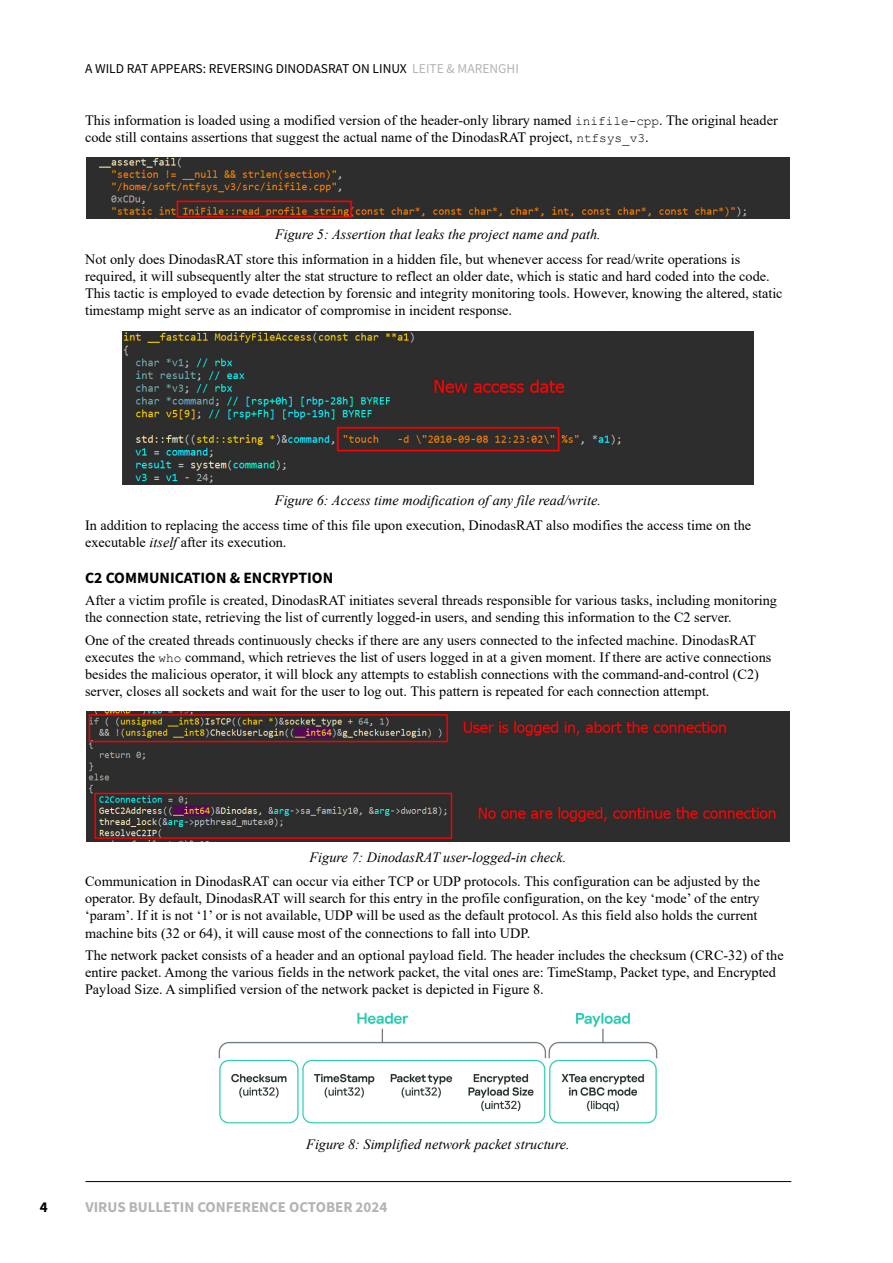
<style>
.page{position:relative;width:893px;height:1263px;background:#fff}
.page>*{position:absolute;margin:0;border:0;box-sizing:border-box;transform-origin:0 0}
.t1{font:700 15.75px "Source Sans Pro";color:#000}
.t2{font:700 15px "Source Sans Pro";color:#b1b3b4}
.t3{font:700 15px "Source Sans Pro";color:#000}
.t4{font:14.25px/17.1px "Times New Roman";color:#000}
.t5{font:italic 14.25px "Times New Roman";color:#000}
.t6{font:13.5px "Source Sans Pro";color:#000}
.s1{color:#b1b3b4}
.s2{font-family:"Courier New";font-size:12.75px}
.s3{font-style:italic}
</style>
<div class="page">
<hr style="left:85px;top:1181px;width:706px;height:1px;background:#000">
<img style="left:87px;top:157px;width:702px;height:62px">
<img style="left:122px;top:331px;width:632px;height:153px">
<img style="left:87px;top:712px;width:702px;height:129px">
<img style="left:218px;top:1012px;width:440px;height:112px">
<p class="t6" style="left:85px;top:60px;width:435px">A WILD RAT APPEARS: REVERSING DINODASRAT ON LINUX <span class="s1">LEITE &amp; MARENGHI</span></p>
<p class="t4" style="left:85px;top:111px;width:694px">This information is loaded using a modified version of the header-only library named <span class="s2">inifile-cpp</span>. The original header code still contains assertions that suggest the actual name of the DinodasRAT project, <span class="s2">ntfsys_v3</span>.</p>
<p class="t5" style="left:275px;top:225px;width:327px">Figure 5: Assertion that leaks the project name and path.</p>
<p class="t4" style="left:85px;top:250px;width:699px">Not only does DinodasRAT store this information in a hidden file, but whenever access for read/write operations is required, it will subsequently alter the stat structure to reflect an older date, which is static and hard coded into the code.<br>This tactic is employed to evade detection by forensic and integrity monitoring tools. However, knowing the altered, static timestamp might serve as an indicator of compromise in incident response.</p>
<p class="t5" style="left:275px;top:490px;width:327px">Figure 6: Access time modification of any file read/write.</p>
<p class="t4" style="left:85px;top:516px;width:668px">In addition to replacing the access time of this file upon execution, DinodasRAT also modifies the access time on the executable <span class="s3">itself</span> after its execution.</p>
<p class="t1" style="left:85px;top:567px;width:250px">C2 COMMUNICATION &amp; ENCRYPTION</p>
<p class="t4" style="left:85px;top:591px;width:693px">After a victim profile is created, DinodasRAT initiates several threads responsible for various tasks, including monitoring the connection state, retrieving the list of currently logged-in users, and sending this information to the C2 server.</p>
<p class="t4" style="left:85px;top:631px;width:688px">One of the created threads continuously checks if there are any users connected to the infected machine. DinodasRAT executes the <span class="s2">who</span> command, which retrieves the list of users logged in at a given moment. If there are active connections besides the malicious operator, it will block any attempts to establish connections with the command-and-control (C2) server, closes all sockets and wait for the user to log out. This pattern is repeated for each connection attempt.</p>
<p class="t5" style="left:310px;top:847px;width:258px">Figure 7: DinodasRAT user-logged-in check.</p>
<p class="t4" style="left:85px;top:872px;width:676px">Communication in DinodasRAT can occur via either TCP or UDP protocols. This configuration can be adjusted by the operator. By default, DinodasRAT will search for this entry in the profile configuration, on the key ‘mode’ of the entry ‘param’. If it is not ‘1’ or is not available, UDP will be used as the default protocol. As this field also holds the current machine bits (32 or 64), it will cause most of the connections to fall into UDP.</p>
<p class="t4" style="left:85px;top:946px;width:700px">The network packet consists of a header and an optional payload field. The header includes the checksum (CRC-32) of the entire packet. Among the various fields in the network packet, the vital ones are: TimeStamp, Packet type, and Encrypted<br>Payload Size. A simplified version of the network packet is depicted in Figure 8.</p>
<p class="t5" style="left:306px;top:1135px;width:265px">Figure 8: Simplified network packet structure.</p>
<p class="t3" style="left:40px;top:1196px;width:9px">4</p>
<p class="t2" style="left:85px;top:1196px;width:303px">VIRUS BULLETIN CONFERENCE OCTOBER 2024</p>
</div>
